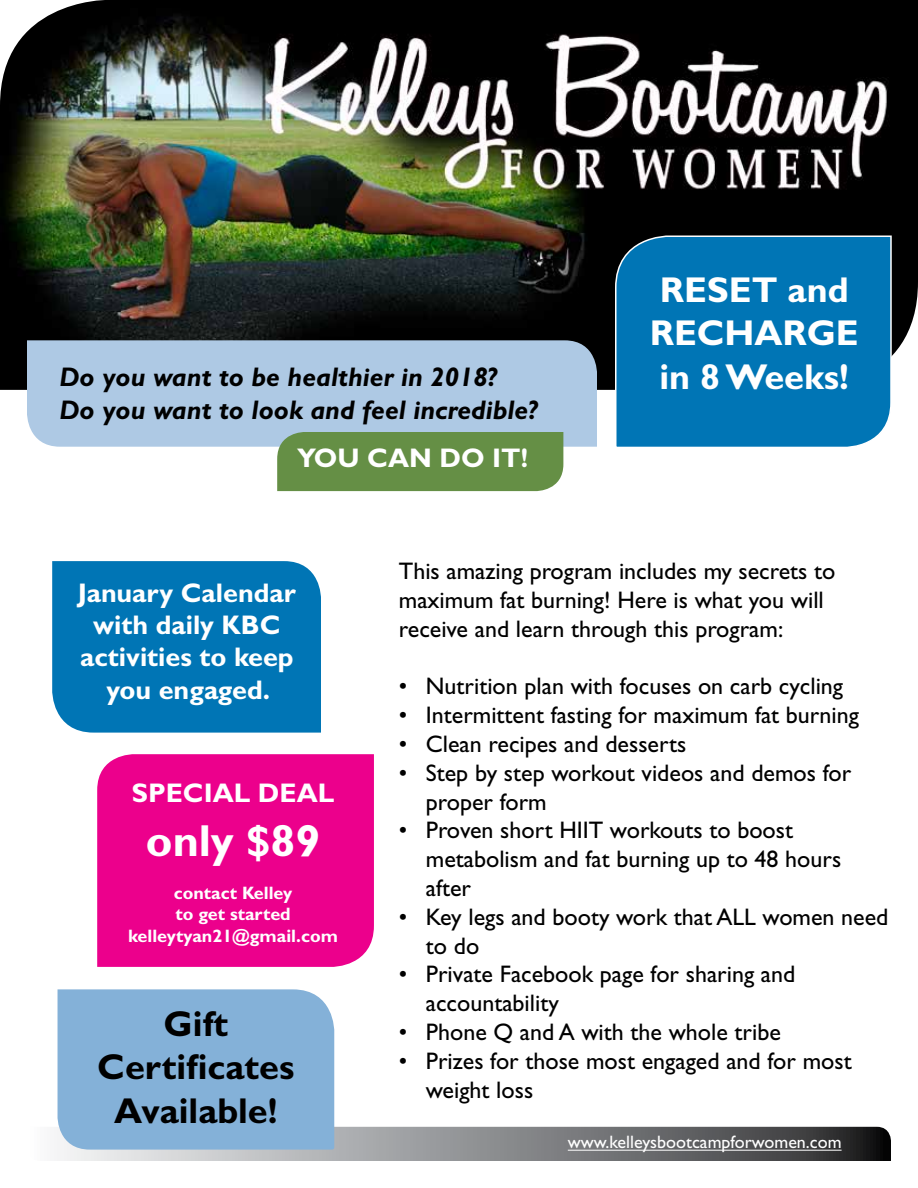
<style>
.page{position:relative;width:918px;height:1188px;background:#fff}
.page>*{position:absolute;margin:0;border:0;box-sizing:border-box;transform-origin:0 0}
.t1{font:700 45px "Gill Sans";color:#fff}
.t2{font:700 36px/43.2px "Gill Sans";color:#000;text-align:center}
.t3{font:700 36px/43.2px "Gill Sans";color:#fff}
.t4{font:700 27px/32.4px "Gill Sans";color:#fff;text-align:center}
.t5{font:italic 700 27px/32.4px "Gill Sans";color:#000}
.t6{font:24px/28.8px "Gill Sans";color:#000}
.t7{font:700 18px/21.6px "Gill Sans";color:#fff;text-align:center}
.t8{font:18px "Gill Sans";color:#fff}
</style>
<div class="page">
<svg style="left:57px;top:1127px;width:834px;height:34px;background:#7c7d7f"></svg>
<div style="left:58px;top:989px;width:276px;height:161px;background:#84b1d8"></div>
<div style="left:97px;top:754px;width:277px;height:213px;background:#ec008c"></div>
<div style="left:52px;top:561px;width:269px;height:172px;background:#0075b5"></div>
<img style="left:0;top:0;width:918px;height:390px">
<div style="left:614px;top:235px;width:278px;height:212px;background:#0075b5"></div>
<div style="left:27px;top:340px;width:570px;height:107px;background:#aec9e4"></div>
<hr style="left:568px;top:1150px;width:274px;height:1px;background:#fff">
<div style="left:277px;top:432px;width:286px;height:59px;background:#658f45"></div>
<p class="t5" style="left:59px;top:361px;width:479px">Do you want to be healthier in 2018?<br>Do you want to look and feel incredible?</p>
<p class="t4" style="left:297px;top:442px;width:233px">YOU CAN DO IT!</p>
<h2 class="t3" style="left:650px;top:268px;width:210px">RESET and<br>RECHARGE in 8 Weeks!</h2>
<p class="t4" style="left:78px;top:576px;width:220px">January Calendar with daily KBC activities to keep you engaged.</p>
<p class="t4" style="left:132px;top:776px;width:204px">SPECIAL DEAL</p>
<h1 class="t1" style="left:146px;top:814px;width:176px">only $89</h1>
<p class="t7" style="left:128px;top:882px;width:211px">contact Kelley<br>to get started kelleytyan21@gmail.com</p>
<h2 class="t2" style="left:97px;top:1002px;width:199px">Gift<br>Certificates<br>Available!</h2>
<p class="t6" style="left:399px;top:557px;width:438px">This amazing program includes my secrets to maximum fat burning! Here is what you will receive and learn through this program:</p>
<p class="t6" style="left:399px;top:672px;width:446px">• Nutrition plan with focuses on carb cycling</p>
<p class="t6" style="left:399px;top:701px;width:462px">• Intermittent fasting for maximum fat burning</p>
<p class="t6" style="left:399px;top:730px;width:289px">• Clean recipes and desserts</p>
<p class="t6" style="left:426px;top:758px;width:427px;text-indent:-27px">• Step by step workout videos and demos for proper form</p>
<p class="t6" style="left:426px;top:816px;width:417px;text-indent:-27px">• Proven short HIIT workouts to boost metabolism and fat burning up to 48 hours after</p>
<p class="t6" style="left:426px;top:902px;width:464px;text-indent:-27px">• Key legs and booty work that ALL women need to do</p>
<p class="t6" style="left:426px;top:960px;width:371px;text-indent:-27px">• Private Facebook page for sharing and accountability</p>
<p class="t6" style="left:399px;top:1018px;width:384px">• Phone Q and A with the whole tribe</p>
<p class="t6" style="left:426px;top:1046px;width:427px;text-indent:-27px">• Prizes for those most engaged and for most weight loss</p>
<p class="t8" style="left:568px;top:1132px;width:275px">www.kelleysbootcampforwomen.com</p>
</div>
